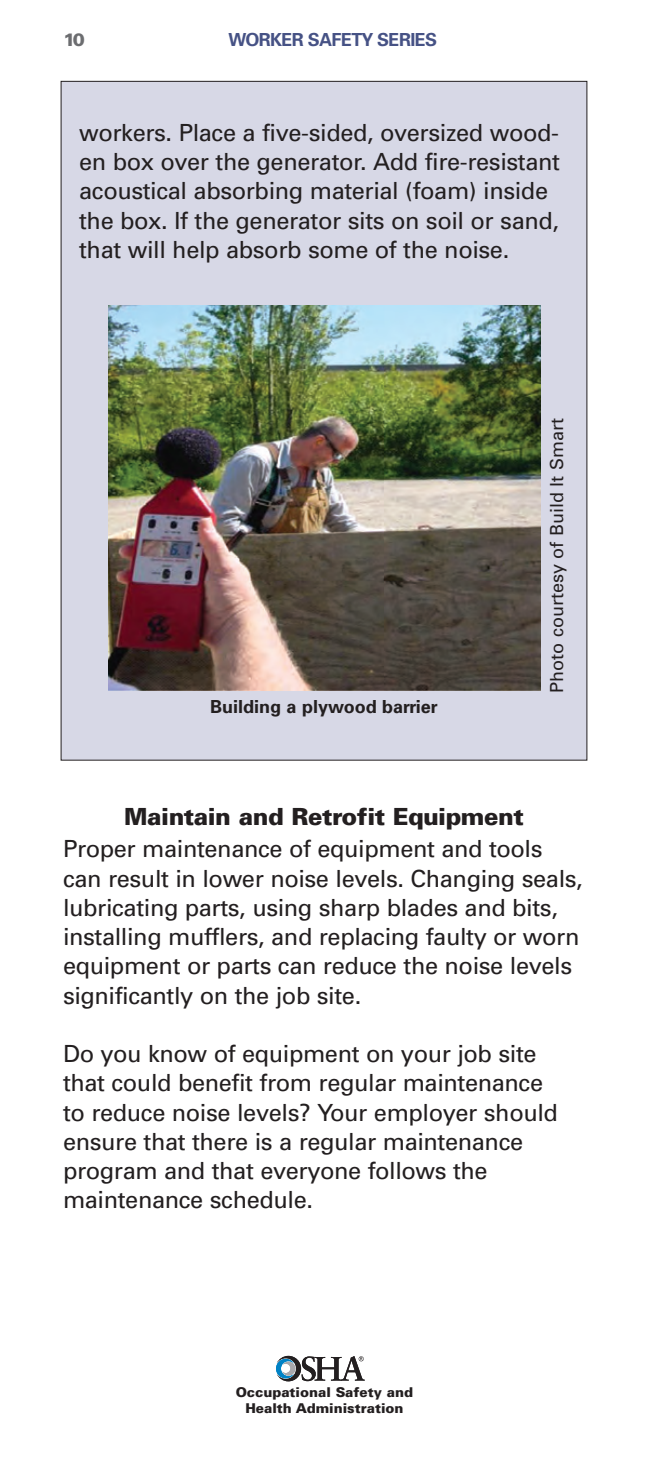
<style>
.page{position:relative;width:648px;height:1458px;background:#fff}
.page>*{position:absolute;margin:0;border:0;box-sizing:border-box;transform-origin:0 0}
.t1{font:23.62px/29.2px "Univers";letter-spacing:-.015em;color:#231f20}
.t2{font:900 23.62px "Univers";letter-spacing:-.02em;color:#231f20}
.t3{font:18px "Univers";color:#231f20}
.t4{font:700 18px "Univers";color:#231f20}
.t5{font:700 18px "Univers";letter-spacing:-.035em;color:#465285}
.t6{font:900 18px "Univers";color:#6c6d70}
.t7{font:900 13.5px/16.2px "Univers";color:#231f20;text-align:center}
</style>
<div class="page">
<div style="left:61px;top:81px;width:526px;height:679px;background:#d7d8e6"></div>
<svg style="left:276px;top:1356px;width:89px;height:25px"></svg>
<img style="left:109px;top:305px;width:432px;height:386px">
<p class="t6" style="left:63px;top:33px;width:23px">10</p>
<p class="t5" style="left:228px;top:33px;width:210px">WORKER SAFETY SERIES</p>
<p class="t1" style="left:79px;top:120px;width:482px">workers. Place a five-sided, oversized wood&shy;en box over the generator. Add fire-resistant acoustical absorbing material (foam) inside the box. If the generator sits on soil or sand, that will help absorb some of the noise.</p>
<p class="t4" style="left:210px;top:700px;width:229px">Building a plywood barrier</p>
<p class="t3" style="left:550px;top:693px;width:276px;rotate:-90deg">Photo courtesy of Build It Smart</p>
<p class="t2" style="left:124px;top:808px;width:401px">Maintain and Retrofit Equipment</p>
<p class="t1" style="left:63px;top:836px;width:521px">Proper maintenance of equipment and tools can result in lower noise levels. Changing seals, lubricating parts, using sharp blades and bits, installing mufflers, and replacing faulty or worn equipment or parts can reduce the noise levels significantly on the job site.</p>
<p class="t1" style="left:63px;top:1041px;width:497px">Do you know of equipment on your job site that could benefit from regular maintenance to reduce noise levels? Your employer should ensure that there is a regular maintenance program and that everyone follows the maintenance schedule.</p>
<p class="t7" style="left:236px;top:1385px;width:179px">Occupational Safety and<br>Health Administration</p>
</div>
